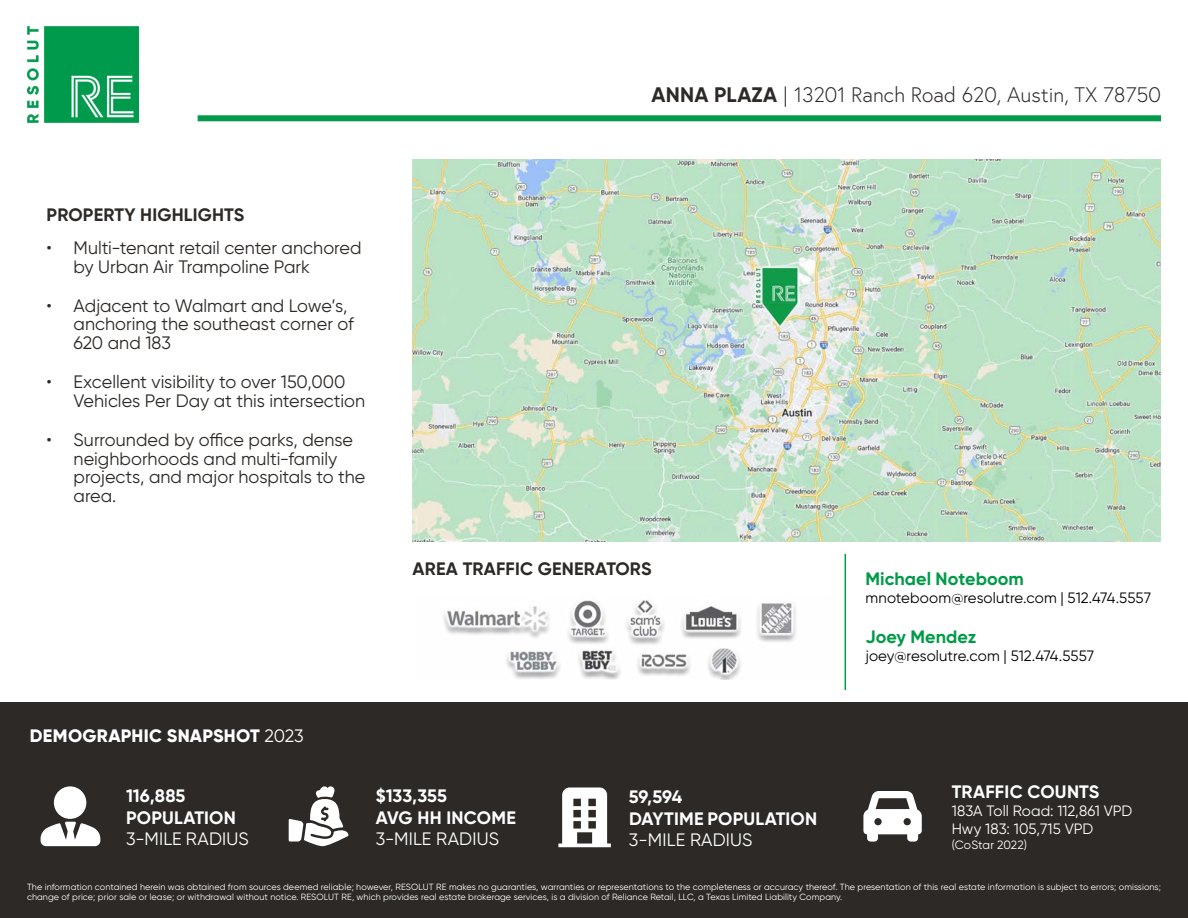
<style>
.page{position:relative;width:1188px;height:918px;background:#fff}
.page>*{position:absolute;margin:0;border:0;box-sizing:border-box;transform-origin:0 0}
.t1{font:300 21px "Europa";color:#2c2926}
.t2{font:18px/18.8px "Gilroy";color:#2c2926}
.t3{font:700 18px/21.6px "Gilroy";letter-spacing:.01em;color:#fff}
.t4{font:700 18px "Gilroy";letter-spacing:.01em;color:#2c2926}
.t5{font:18px "Gilroy";letter-spacing:.01em;color:#fff}
.t6{font:700 18px "Gilroy";letter-spacing:.005em;color:#019a49}
.t7{font:800 18px "Gilroy";letter-spacing:.015em;color:#fff}
.t8{font:15px "Gilroy";letter-spacing:.005em;color:#000}
.t9{font:15px/18px "Gilroy";letter-spacing:.005em;color:#fff}
.t10{font:12px "Gilroy";letter-spacing:.005em;color:#fff}
.t11{font:9px/10.5px "Gilroy";letter-spacing:.01em;color:#fff}
.s1{font-family:"Gilroy";font-weight:700}
.s2{font-weight:400}
</style>
<div class="page">
<img style="left:413px;top:160px;width:748px;height:382px">
<img style="left:443px;top:600px;width:353px;height:80px">
<hr style="left:845px;top:554px;width:1px;height:136px;background:#019a49">
<div style="left:0;top:702px;width:1188px;height:216px;background:#2c2926"></div>
<img style="left:27px;top:27px;width:112px;height:95px">
<div style="left:54px;top:786px;width:32px;height:33px;background:#fff;border-radius:50%"></div>
<svg style="left:41px;top:822px;width:59px;height:24px"></svg>
<svg style="left:289px;top:786px;width:59px;height:60px"></svg>
<svg style="left:863px;top:791px;width:59px;height:51px"></svg>
<svg style="left:558px;top:787px;width:53px;height:60px"></svg>
<div style="left:198px;top:115px;width:963px;height:6px;background:#019a49"></div>
<h1 class="t1" style="left:652px;top:81px;width:511px"><span class="s1">ANNA PLAZA</span> | 13201 Ranch Road 620, Austin, TX 78750</h1>
<h2 class="t4" style="left:47px;top:203px;width:199px">PROPERTY HIGHLIGHTS</h2>
<h2 class="t2" style="left:74px;top:238px;width:290px;text-indent:-27px">• Multi-tenant retail center anchored by Urban Air Trampoline Park</h2>
<h2 class="t2" style="left:74px;top:296px;width:282px;text-indent:-27px">• Adjacent to Walmart and Lowe’s, anchoring the southeast corner of<br>620 and 183</h2>
<h2 class="t2" style="left:74px;top:372px;width:293px;text-indent:-27px">• Excellent visibility to over 150,000<br>Vehicles Per Day at this intersection</h2>
<h2 class="t2" style="left:74px;top:430px;width:293px;text-indent:-27px">• Surrounded by office parks, dense neighborhoods and multi-family projects, and major hospitals to the area.</h2>
<h2 class="t4" style="left:413px;top:558px;width:240px">AREA TRAFFIC GENERATORS</h2>
<h2 class="t7" style="left:30px;top:724px;width:275px">DEMOGRAPHIC SNAPSHOT <span class="s2">2023</span></h2>
<h2 class="t3" style="left:126px;top:785px;width:111px">116,885<br>POPULATION</h2>
<h2 class="t5" style="left:126px;top:828px;width:124px">3-MILE RADIUS</h2>
<h2 class="t3" style="left:376px;top:785px;width:142px">$133,355<br>AVG HH INCOME</h2>
<h2 class="t5" style="left:376px;top:828px;width:125px">3-MILE RADIUS</h2>
<h2 class="t3" style="left:629px;top:786px;width:190px">59,594<br>DAYTIME POPULATION</h2>
<h2 class="t5" style="left:629px;top:829px;width:125px">3-MILE RADIUS</h2>
<h2 class="t6" style="left:866px;top:568px;width:160px">Michael Noteboom</h2>
<h3 class="t8" style="left:866px;top:589px;width:287px">mnoteboom@resolutre.com | 512.474.5557</h3>
<h2 class="t6" style="left:866px;top:625px;width:112px">Joey Mendez</h2>
<h3 class="t8" style="left:866px;top:646px;width:230px">joey@resolutre.com | 512.474.5557</h3>
<h2 class="t3" style="left:952px;top:781px;width:149px">TRAFFIC COUNTS</h2>
<h3 class="t9" style="left:952px;top:802px;width:182px">183A Toll Road: 112,861 VPD<br>Hwy 183: 105,715 VPD</h3>
<h3 class="t10" style="left:952px;top:837px;width:77px">(CoStar 2022)</h3>
<p class="t11" style="left:27px;top:881px;width:1135px">The information contained herein was obtained from sources deemed reliable; however, RESOLUT RE makes no guaranties, warranties or representations to the completeness or accuracy thereof. The presentation of this real estate information is subject to errors; omissions; change of price; prior sale or lease; or withdrawal without notice. RESOLUT RE, which provides real estate brokerage services, is a division of Reliance Retail, LLC, a Texas Limited Liability Company.</p>
</div>
